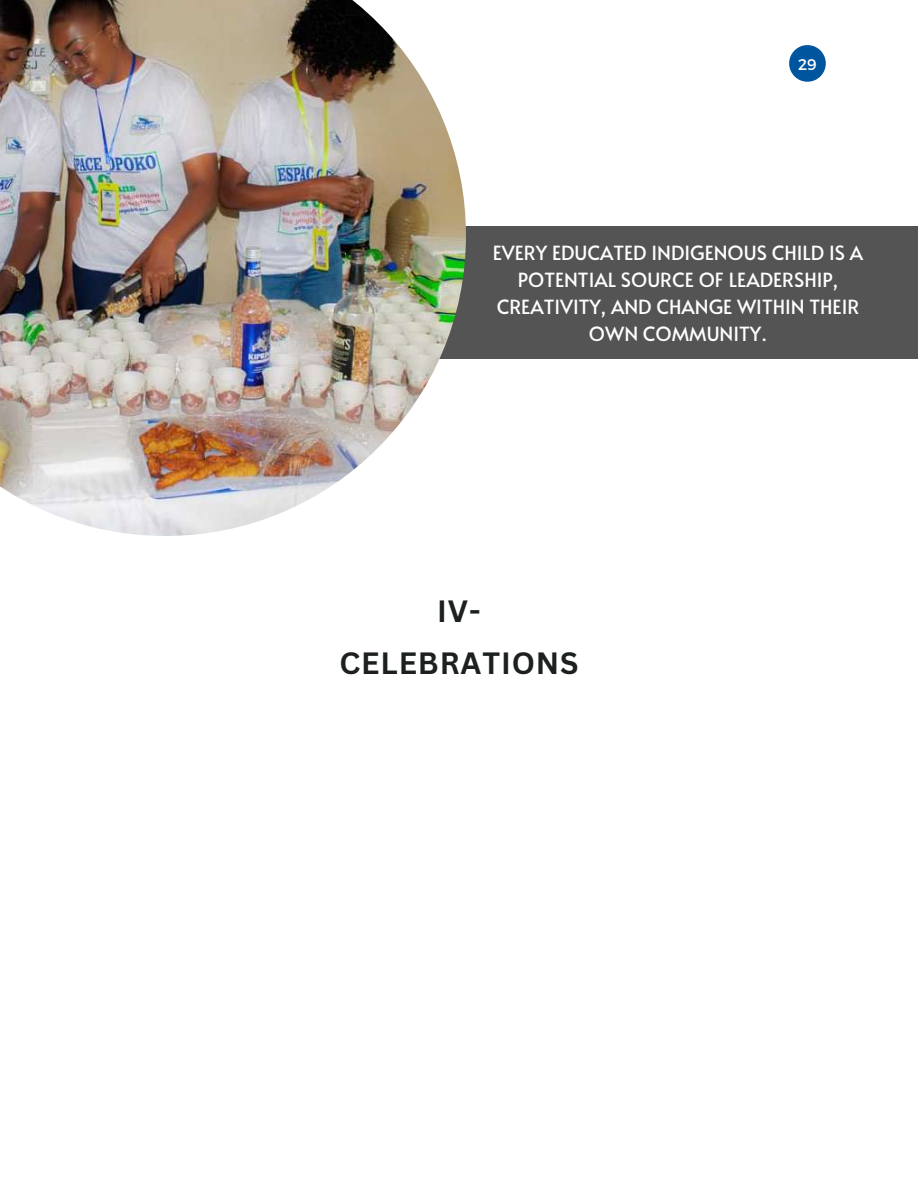
<style>
.page{position:relative;width:918px;height:1188px;background:#fff}
.page>*{position:absolute;margin:0;border:0;box-sizing:border-box;transform-origin:0 0}
.t1{font:700 30px/51.8px "Canva Sans";letter-spacing:.03em;color:#1c2120;text-align:center}
.t2{font:19.5px/27px "Alata";color:#fff;text-align:center}
.t3{font:15.45px "Montserrat";color:#fff}
</style>
<div class="page">
<div style="left:426px;top:226px;width:492px;height:132px;background:#545454"></div>
<img style="left:0;top:0;width:466px;height:536px">
<svg style="left:789px;top:45px;width:37px;height:37px"></svg>
<p class="t3" style="left:798px;top:55px;width:20px">29</p>
<p class="t2" style="left:493px;top:238px;width:372px">EVERY EDUCATED INDIGENOUS CHILD IS A<br>POTENTIAL SOURCE OF LEADERSHIP,<br>CREATIVITY, AND CHANGE WITHIN THEIR<br>OWN COMMUNITY.</p>
<h1 class="t1" style="left:339px;top:585px;width:241px">IV-<br>CELEBRATIONS</h1>
</div>
